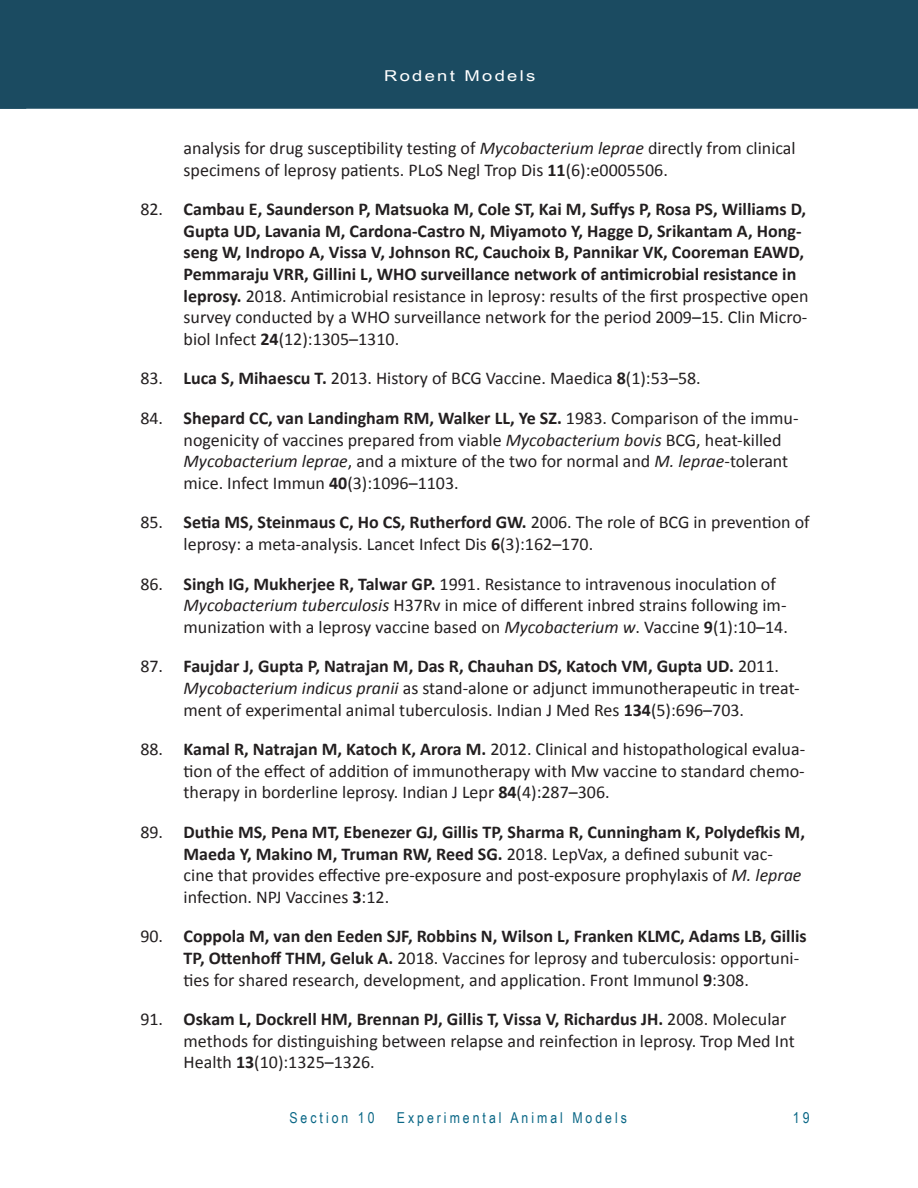
<style>
.page{position:relative;width:918px;height:1188px;background:#fff}
.page>*{position:absolute;margin:0;border:0;box-sizing:border-box;transform-origin:0 0}
.Bibliography{font:18px/21.6px "Calibri";color:#231f20}
.Bibliography-2{font:700 18px/21.6px "Calibri";color:#231f20}
.t1{font:15px "Arial Narrow";letter-spacing:.2em;color:#0a6786}
.t2{font:15px "Arial Narrow";letter-spacing:.1em;color:#fff;scale:1.5 1}
.s1{font-style:italic}
.s2{font-weight:700}
.s3{font-weight:400}
</style>
<div class="page">
<div style="left:0;top:0;width:918px;height:109px;background:#1b4b61"></div>
<p class="t2" style="left:384px;top:65px;width:102px">Rodent Models</p>
<p class="Bibliography" style="left:184px;top:136px;width:614px">analysis for drug susceptibility testing of <span class="s1">Mycobacterium leprae</span> directly from clinical specimens of leprosy patients. PLoS Negl Trop Dis <span class="s2">11</span>(6):e0005506.</p>
<p class="Bibliography-2" style="left:184px;top:197px;width:627px;text-indent:-43px"><span class="s3">82.</span> Cambau E, Saunderson P, Matsuoka M, Cole ST, Kai M, Suffys P, Rosa PS, Williams D, Gupta UD, Lavania M, Cardona-Castro N, Miyamoto Y, Hagge D, Srikantam A, Hong&shy;seng W, Indropo A, Vissa V, Johnson RC, Cauchoix B, Pannikar VK, Cooreman EAWD, Pemmaraju VRR, Gillini L, WHO surveillance network of antimicrobial resistance in leprosy. <span class="s3">2018. Antimicrobial resistance in leprosy: results of the first prospective open survey conducted by a WHO surveillance network for the period 2009–15. Clin Micro&shy;biol Infect</span> 24<span class="s3">(12):1305–1310.</span></p>
<p class="Bibliography" style="left:140px;top:367px;width:562px">83. <span class="s2">Luca S, Mihaescu T.</span> 2013. History of BCG Vaccine. Maedica <span class="s2">8</span>(1):53–58.</p>
<p class="Bibliography" style="left:184px;top:406px;width:616px;text-indent:-43px">84. <span class="s2">Shepard CC, van Landingham RM, Walker LL, Ye SZ.</span> 1983. Comparison of the immu&shy;nogenicity of vaccines prepared from viable <span class="s1">Mycobacterium bovis</span> BCG, heat-killed <span class="s1">Mycobacterium leprae</span>, and a mixture of the two for normal and <span class="s1">M. leprae</span>-tolerant mice. Infect Immun <span class="s2">40</span>(3):1096–1103.</p>
<p class="Bibliography" style="left:184px;top:511px;width:628px;text-indent:-43px">85. <span class="s2">Setia MS, Steinmaus C, Ho CS, Rutherford GW.</span> 2006. The role of BCG in prevention of leprosy: a meta-analysis. Lancet Infect Dis <span class="s2">6</span>(3):162–170.</p>
<p class="Bibliography" style="left:184px;top:572px;width:606px;text-indent:-43px">86. <span class="s2">Singh IG, Mukherjee R, Talwar GP.</span> 1991. Resistance to intravenous inoculation of<br><span class="s1">Mycobacterium tuberculosis</span> H37Rv in mice of different inbred strains following im&shy;munization with a leprosy vaccine based on <span class="s1">Mycobacterium w</span>. Vaccine <span class="s2">9</span>(1):10–14.</p>
<p class="Bibliography" style="left:184px;top:655px;width:618px;text-indent:-43px">87. <span class="s2">Faujdar J, Gupta P, Natrajan M, Das R, Chauhan DS, Katoch VM, Gupta UD.</span> 2011.<br><span class="s1">Mycobacterium indicus pranii</span> as stand-alone or adjunct immunotherapeutic in treat&shy;ment of experimental animal tuberculosis. Indian J Med Res <span class="s2">134</span>(5):696–703.</p>
<p class="Bibliography" style="left:184px;top:738px;width:623px;text-align:justify;text-indent:-43px">88. <span class="s2">Kamal R, Natrajan M, Katoch K, Arora M.</span> 2012. Clinical and histopathological evalua&shy;tion of the effect of addition of immunotherapy with Mw vaccine to standard chemo&shy;therapy in borderline leprosy. Indian J Lepr <span class="s2">84</span>(4):287–306.</p>
<p class="Bibliography" style="left:184px;top:820px;width:623px;text-indent:-43px">89. <span class="s2">Duthie MS, Pena MT, Ebenezer GJ, Gillis TP, Sharma R, Cunningham K, Polydefkis M, Maeda Y, Makino M, Truman RW, Reed SG.</span> 2018. LepVax, a defined subunit vac&shy;cine that provides effective pre-exposure and post-exposure prophylaxis of <span class="s1">M. leprae </span>infection. NPJ Vaccines <span class="s2">3</span>:12.</p>
<p class="Bibliography" style="left:184px;top:925px;width:625px;text-indent:-43px">90. <span class="s2">Coppola M, van den Eeden SJF, Robbins N, Wilson L, Franken KLMC, Adams LB, Gillis<br>TP, Ottenhoff THM, Geluk A.</span> 2018. Vaccines for leprosy and tuberculosis: opportuni&shy;ties for shared research, development, and application. Front Immunol <span class="s2">9</span>:308.</p>
<p class="Bibliography" style="left:184px;top:1008px;width:613px;text-indent:-43px">91. <span class="s2">Oskam L, Dockrell HM, Brennan PJ, Gillis T, Vissa V, Richardus JH.</span> 2008. Molecular methods for distinguishing between relapse and reinfection in leprosy. Trop Med Int<br>Health <span class="s2">13</span>(10):1325–1326.</p>
<p class="t1" style="left:289px;top:1107px;width:87px">Section 10</p>
<p class="t1" style="left:397px;top:1107px;width:232px">Experimental Animal Models</p>
<p class="t1" style="left:793px;top:1107px;width:18px">19</p>
</div>
